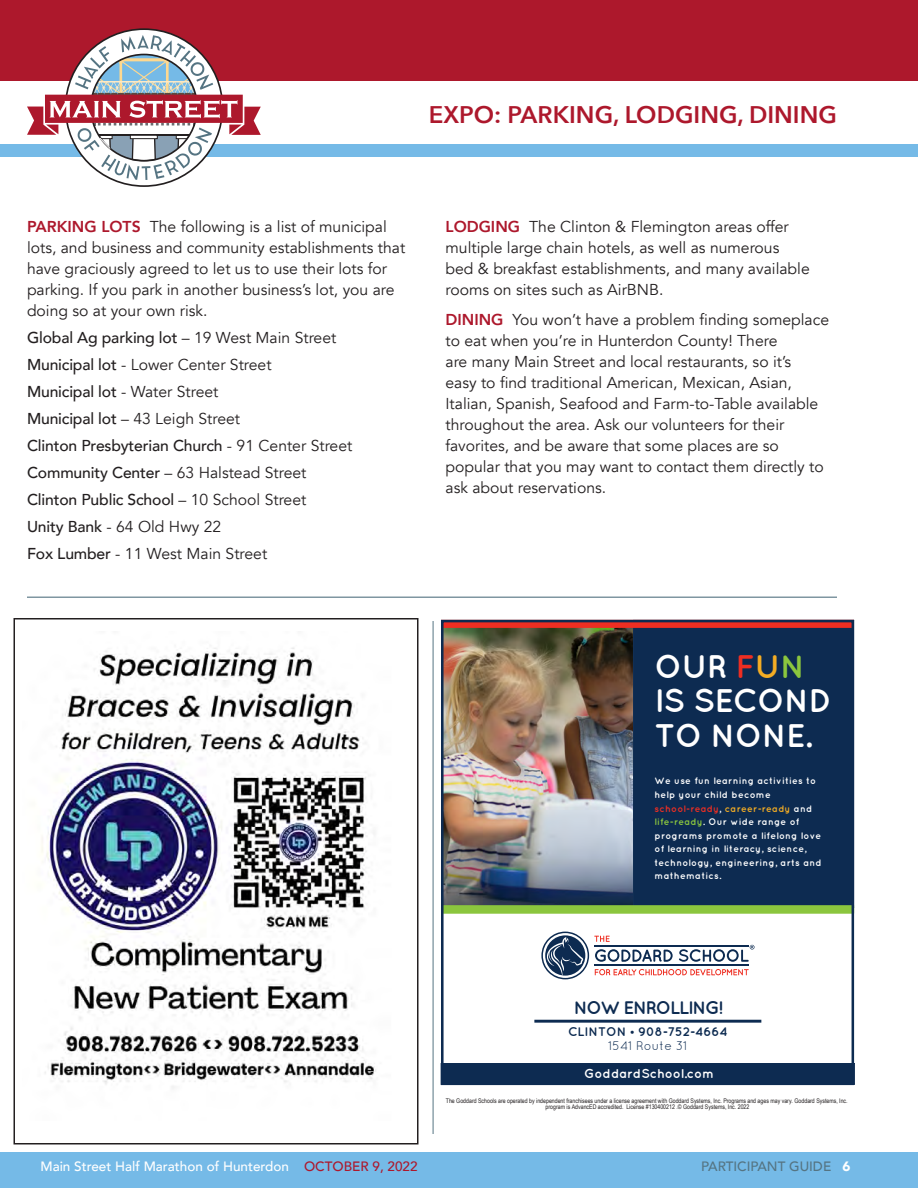
<style>
.page{position:relative;width:918px;height:1188px;background:#fff}
.page>*{position:absolute;margin:0;border:0;box-sizing:border-box;transform-origin:0 0}
.t1{font:700 32.55px/34.5px "Quicksand";letter-spacing:-.025em;color:#fff}
.t2{font:600 24px "Avenir Next";color:#ad182c}
.t3{font:18.15px "Quicksand Bold ALLCAPS";letter-spacing:-.065em;color:#0d2b51}
.Text_xs{font:15.75px/21px "Avenir";color:#231f20}
.Text__2{font:15.75px "Avenir";color:#231f20}
.Text__2-2{font:500 15.75px "Avenir";letter-spacing:-.01em;color:#231f20}
.t4{font:500 13.5px "Avenir";color:#fff}
.t5{font:500 13.5px "Avenir";color:#557482}
.t6{font:700 12.75px "Quicksand";color:#fff}
.t7{font:700 12.45px/14.1px "Quicksand";color:#0d2b51;text-align:center}
.t8{font:700 9.45px/13.6px "Quicksand";letter-spacing:.035em;color:#fff}
.t9{font:6.3px/6.3px "Arial Narrow";color:#231f20;text-align:center}
.s1{font-weight:800;color:#ad182c}
.s2{font-weight:400}
.s3{font-weight:500}
.s4{color:#ee2e22}
.s5{color:#f4ad24}
.s6{color:#8bc63e}
.s7{font-family:"Heavenetica Bold SH";font-weight:400}
.s8{color:#ad182c}
.s9{font-weight:900;color:#fff}
</style>
<div class="page">
<hr style="left:27px;top:597px;width:810px;height:1px;background:#557482">
<div style="left:0;top:144px;width:918px;height:12px;background:#75bae7"></div>
<div style="left:0;top:0;width:918px;height:81px;background:#ad182c"></div>
<svg style="left:27px;top:35px;width:234px;height:152px"></svg>
<div style="left:0;top:1152px;width:918px;height:36px;background:#75bae7"></div>
<img style="left:41px;top:647px;width:335px;height:442px">
<div style="left:14px;top:618px;width:404px;height:526px;border:2px solid #231f20"></div>
<hr style="left:433px;top:621px;width:1px;height:513px;background:#557482">
<img style="left:441px;top:620px;width:413px;height:465px">
<p class="t2" style="left:429px;top:94px;width:410px">EXPO: PARKING, LODGING, DINING</p>
<p class="Text_xs" style="left:27px;top:216px;width:380px"><span class="s1">PARKING LOTS</span> The following is a list of municipal lots, and business and community establishments that have graciously agreed to let us to use their lots for parking. If you park in another business’s lot, you are doing so at your own risk.</p>
<p class="Text__2-2" style="left:27px;top:324px;width:311px">Global Ag parking lot <span class="s2">– 19 West Main Street</span></p>
<p class="Text__2" style="left:27px;top:355px;width:246px"><span class="s3">Municipal lot</span> - Lower Center Street</p>
<p class="Text__2-2" style="left:27px;top:378px;width:193px">Municipal lot <span class="s2">- Water Street</span></p>
<p class="Text__2" style="left:27px;top:409px;width:215px"><span class="s3">Municipal lot</span> – 43 Leigh Street</p>
<p class="Text__2-2" style="left:27px;top:432px;width:327px">Clinton Presbyterian Church <span class="s2">- 91 Center Street</span></p>
<p class="Text__2" style="left:27px;top:463px;width:281px"><span class="s3">Community Center</span> – 63 Halstead Street</p>
<p class="Text__2-2" style="left:27px;top:486px;width:281px">Clinton Public School <span class="s2">– 10 School Street</span></p>
<p class="Text__2" style="left:27px;top:517px;width:196px"><span class="s3">Unity Bank</span> - 64 Old Hwy 22</p>
<p class="Text__2" style="left:27px;top:544px;width:242px"><span class="s3">Fox Lumber</span> - 11 West Main Street</p>
<p class="Text_xs" style="left:445px;top:216px;width:366px"><span class="s1">LODGING</span> The Clinton &amp; Flemington areas offer multiple large chain hotels, as well as numerous bed &amp; breakfast establishments, and many available rooms on sites such as AirBNB.</p>
<p class="Text_xs" style="left:445px;top:309px;width:385px"><span class="s1">DINING</span> You won’t have a problem finding someplace to eat when you’re in Hunterdon County! There<br>are many Main Street and local restaurants, so it’s<br>easy to find traditional American, Mexican, Asian, Italian, Spanish, Seafood and Farm-to-Table available throughout the area. Ask our volunteers for their favorites, and be aware that some places are so popular that you may want to contact them directly to ask about reservations.</p>
<p class="t1" style="left:655px;top:648px;width:179px">OUR <span class="s4">F</span><span class="s5">U</span><span class="s6">N<br></span>IS SECOND<br>TO NONE.</p>
<p class="t8" style="left:655px;top:774px;width:169px">We use fun learning activities to help your child become <span class="s4">school-ready</span>, <span class="s5">career-ready</span> and <span class="s6">life-ready</span>. Our wide range of programs promote a lifelong love of learning in literacy, science, technology, engineering, arts and mathematics.</p>
<p class="t3" style="left:574px;top:997px;width:151px">NOW ENROLLING!</p>
<p class="t7" style="left:568px;top:1025px;width:161px">CLINTON <span class="s7">•</span> 908-752-4664<br><span class="s2">1541 Route 31</span></p>
<p class="t6" style="left:584px;top:1066px;width:132px">GoddardSchool.com</p>
<p class="t9" style="left:446px;top:1097px;width:403px">The Goddard Schools are operated by independent franchisees under a license agreement with Goddard Systems, Inc. Programs and ages may vary. Goddard Systems, Inc. program is AdvancED accredited. License #130400212 .© Goddard Systems, Inc. 2022</p>
<p class="t4" style="left:40px;top:1155px;width:379px">Main Street Half Marathon of Hunterdon <span class="s8">OCTOBER 9, 2022</span></p>
<p class="t5" style="left:701px;top:1155px;width:151px">PARTICIPANT GUIDE <span class="s9">6</span></p>
</div>
